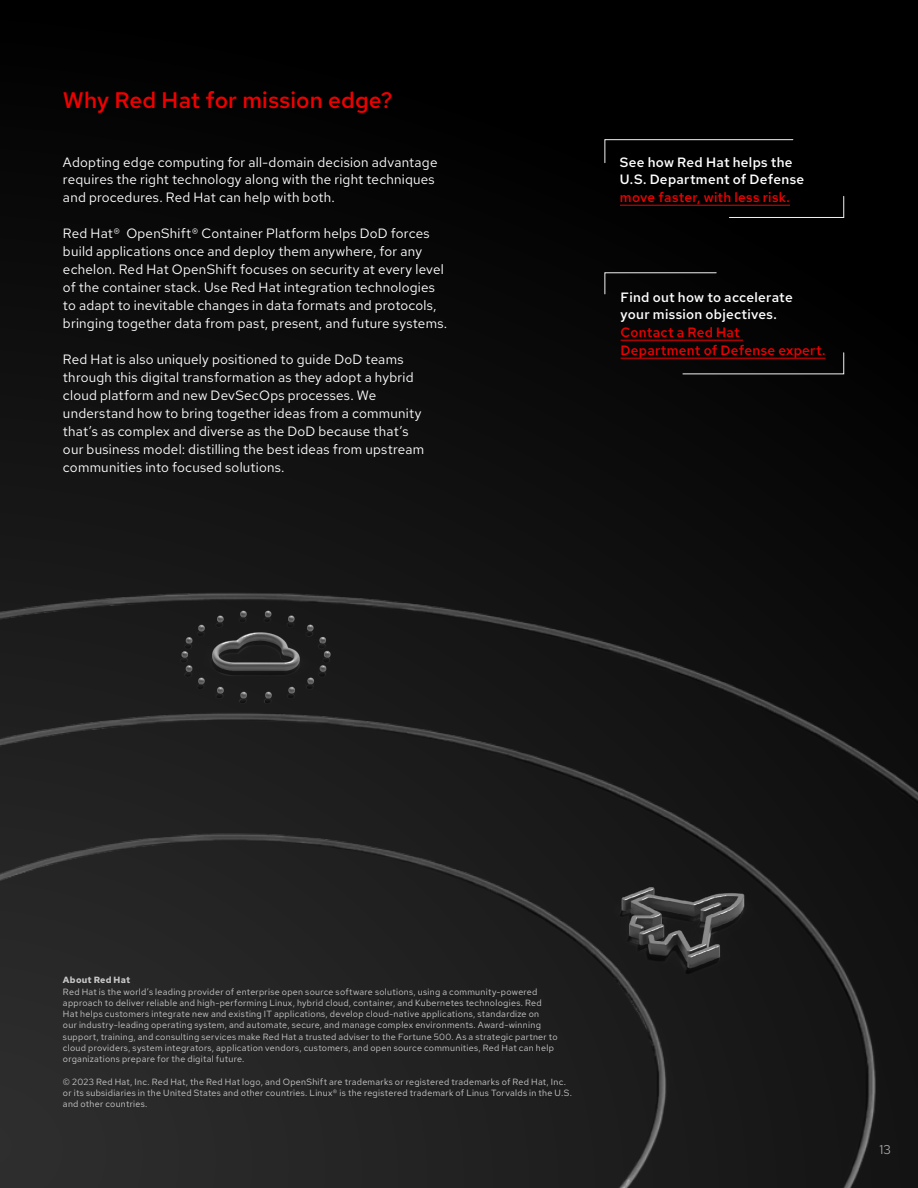
<style>
.page{position:relative;width:918px;height:1188px;background:#fff}
.page>*{position:absolute;margin:0;border:0;box-sizing:border-box;transform-origin:0 0}
.t1{font:500 22.5px "Red Hat Text";letter-spacing:.005em;color:#e00}
.t2{font:13.5px/18px "Red Hat Text";letter-spacing:.015em;color:#fff}
.t3{font:500 13.5px/18px "Red Hat Text";letter-spacing:.02em;color:#fff}
.t4{font:500 13.5px/18px "Red Hat Text";letter-spacing:.02em;color:#e00}
.t5{font:12.75px "Red Hat Text";color:#aaa}
.t6{font:9px/11.2px "Red Hat Text";letter-spacing:.03em;color:#c9c9c9}
.t7{font:700 9px "Red Hat Text";letter-spacing:.025em;color:#c9c9c9}
</style>
<div class="page">
<svg style="left:0;top:0;width:918px;height:382px;background:#040404"></svg>
<img style="left:0;top:382px;width:918px;height:806px">
<hr style="left:620px;top:205px;width:170px;height:1px;background:#e00">
<hr style="left:621px;top:340px;width:122px;height:1px;background:#e00">
<hr style="left:621px;top:358px;width:205px;height:1px;background:#e00">
<svg style="left:604px;top:139px;width:190px;height:24px;background:#0b0b0b"></svg>
<svg style="left:604px;top:272px;width:113px;height:23px;background:#101010"></svg>
<svg style="left:729px;top:196px;width:115px;height:22px;background:#120c0c"></svg>
<svg style="left:682px;top:352px;width:162px;height:23px;background:#191010"></svg>
<img style="left:572px;top:837px;width:221px;height:181px">
<img style="left:125px;top:554px;width:262px;height:201px">
<h1 class="t1" style="left:63px;top:85px;width:331px">Why Red Hat for mission edge?</h1>
<h2 class="t2" style="left:63px;top:153px;width:376px">Adopting edge computing for all-domain decision advantage requires the right technology along with the right techniques and procedures. Red Hat can help with both.</h2>
<p class="t2" style="left:63px;top:225px;width:386px">Red Hat® OpenShift® Container Platform helps DoD forces build applications once and deploy them anywhere, for any echelon. Red Hat OpenShift focuses on security at every level of the container stack. Use Red Hat integration technologies to adapt to inevitable changes in data formats and protocols, bringing together data from past, present, and future systems.</p>
<p class="t2" style="left:63px;top:351px;width:363px">Red Hat is also uniquely positioned to guide DoD teams through this digital transformation as they adopt a hybrid cloud platform and new DevSecOps processes. We understand how to bring together ideas from a community that’s as complex and diverse as the DoD because that’s our business model: distilling the best ideas from upstream communities into focused solutions.</p>
<h2 class="t3" style="left:620px;top:153px;width:186px">See how Red Hat helps the<br>U.S. Department of Defense</h2>
<h2 class="t4" style="left:620px;top:189px;width:172px">move faster, with less risk.</h2>
<h2 class="t3" style="left:621px;top:288px;width:174px">Find out how to accelerate your mission objectives.</h2>
<h2 class="t4" style="left:621px;top:324px;width:206px">Contact a Red Hat<br>Department of Defense expert.</h2>
<p class="t7" style="left:63px;top:974px;width:69px">About Red Hat</p>
<p class="t6" style="left:63px;top:986px;width:496px">Red Hat is the world’s leading provider of enterprise open source software solutions, using a community-powered approach to deliver reliable and high-performing Linux, hybrid cloud, container, and Kubernetes technologies. Red Hat helps customers integrate new and existing IT applications, develop cloud-native applications, standardize on<br>our industry-leading operating system, and automate, secure, and manage complex environments. Award-winning support, training, and consulting services make Red Hat a trusted adviser to the Fortune 500. As a strategic partner to cloud providers, system integrators, application vendors, customers, and open source communities, Red Hat can help organizations prepare for the digital future.</p>
<p class="t6" style="left:63px;top:1076px;width:511px">© 2023 Red Hat, Inc. Red Hat, the Red Hat logo, and OpenShift are trademarks or registered trademarks of Red Hat, Inc. or its subsidiaries in the United States and other countries. Linux® is the registered trademark of Linus Torvalds in the U.S. and other countries.</p>
<h3 class="t5" style="left:880px;top:1141px;width:13px">13</h3>
</div>
